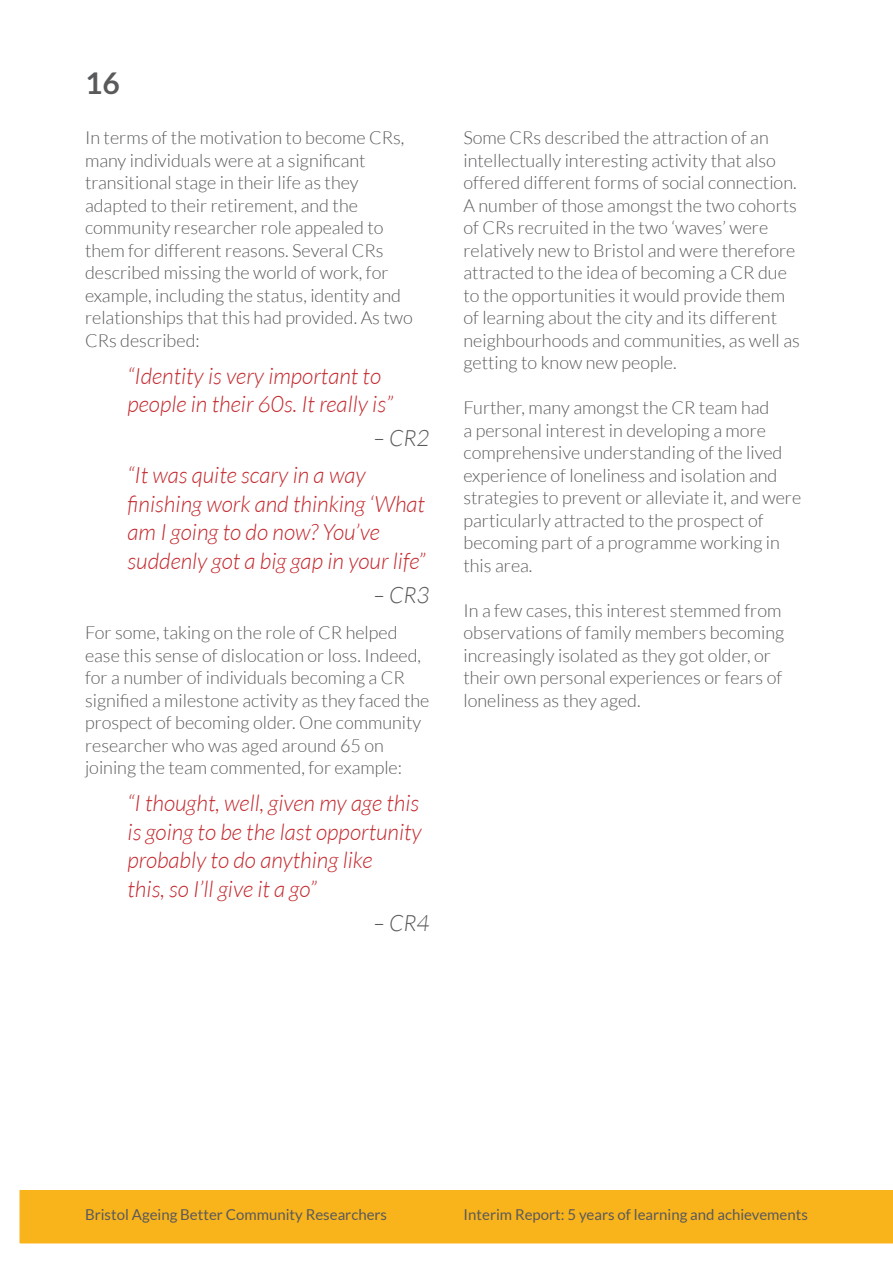
<style>
.page{position:relative;width:893px;height:1263px;background:#fff}
.page>*{position:absolute;margin:0;border:0;box-sizing:border-box;transform-origin:0 0}
.t1{font:700 30px "Lato";color:#595a5c}
.t2{font:italic 300 22.5px/28.5px "Lato";color:#c3282d}
.t3{font:italic 300 22.5px "Lato";color:#595a5c}
.t4{font:300 18px/22.5px "Lato";color:#595a5c}
.t5{font:15px "Lato";color:#595a5c}
</style>
<div class="page">
<div style="left:19px;top:1190px;width:874px;height:54px;background:#fab41b"></div>
<h1 class="t1" style="left:85px;top:65px;width:36px">16</h1>
<p class="t4" style="left:85px;top:126px;width:329px">In terms of the motivation to become CRs, many individuals were at a significant transitional stage in their life as they adapted to their retirement, and the community researcher role appealed to them for different reasons. Several CRs described missing the world of work, for example, including the status, identity and relationships that this had provided. As two CRs described:</p>
<p class="t2" style="left:128px;top:362px;width:267px">“Identity is very important to people in their 60s. It really is”</p>
<p class="t3" style="left:374px;top:426px;width:57px">– CR2</p>
<p class="t2" style="left:128px;top:462px;width:299px">“It was quite scary in a way finishing work and thinking ‘What am I going to do now? You’ve suddenly got a big gap in your life”</p>
<p class="t3" style="left:374px;top:582px;width:57px">– CR3</p>
<p class="t4" style="left:85px;top:621px;width:346px">For some, taking on the role of CR helped ease this sense of dislocation or loss. Indeed, for a number of individuals becoming a CR signified a milestone activity as they faced the prospect of becoming older. One community researcher who was aged around 65 on joining the team commented, for example:</p>
<p class="t2" style="left:128px;top:789px;width:296px">“I thought, well, given my age this is going to be the last opportunity probably to do anything like<br>this, so I’ll give it a go”</p>
<p class="t3" style="left:374px;top:910px;width:57px">– CR4</p>
<p class="t4" style="left:463px;top:126px;width:338px">Some CRs described the attraction of an intellectually interesting activity that also offered different forms of social connection.<br>A number of those amongst the two cohorts of CRs recruited in the two ‘waves’ were relatively new to Bristol and were therefore attracted to the idea of becoming a CR due to the opportunities it would provide them of learning about the city and its different neighbourhoods and communities, as well as getting to know new people.</p>
<p class="t4" style="left:463px;top:396px;width:339px">Further, many amongst the CR team had<br>a personal interest in developing a more comprehensive understanding of the lived experience of loneliness and isolation and strategies to prevent or alleviate it, and were particularly attracted to the prospect of becoming part of a programme working in this area.</p>
<p class="t4" style="left:463px;top:599px;width:322px">In a few cases, this interest stemmed from observations of family members becoming increasingly isolated as they got older, or their own personal experiences or fears of loneliness as they aged.</p>
<p class="t5" style="left:85px;top:1206px;width:304px">Bristol Ageing Better Community Researchers</p>
<p class="t5" style="left:464px;top:1206px;width:346px">Interim Report: 5 years of learning and achievements</p>
</div>
